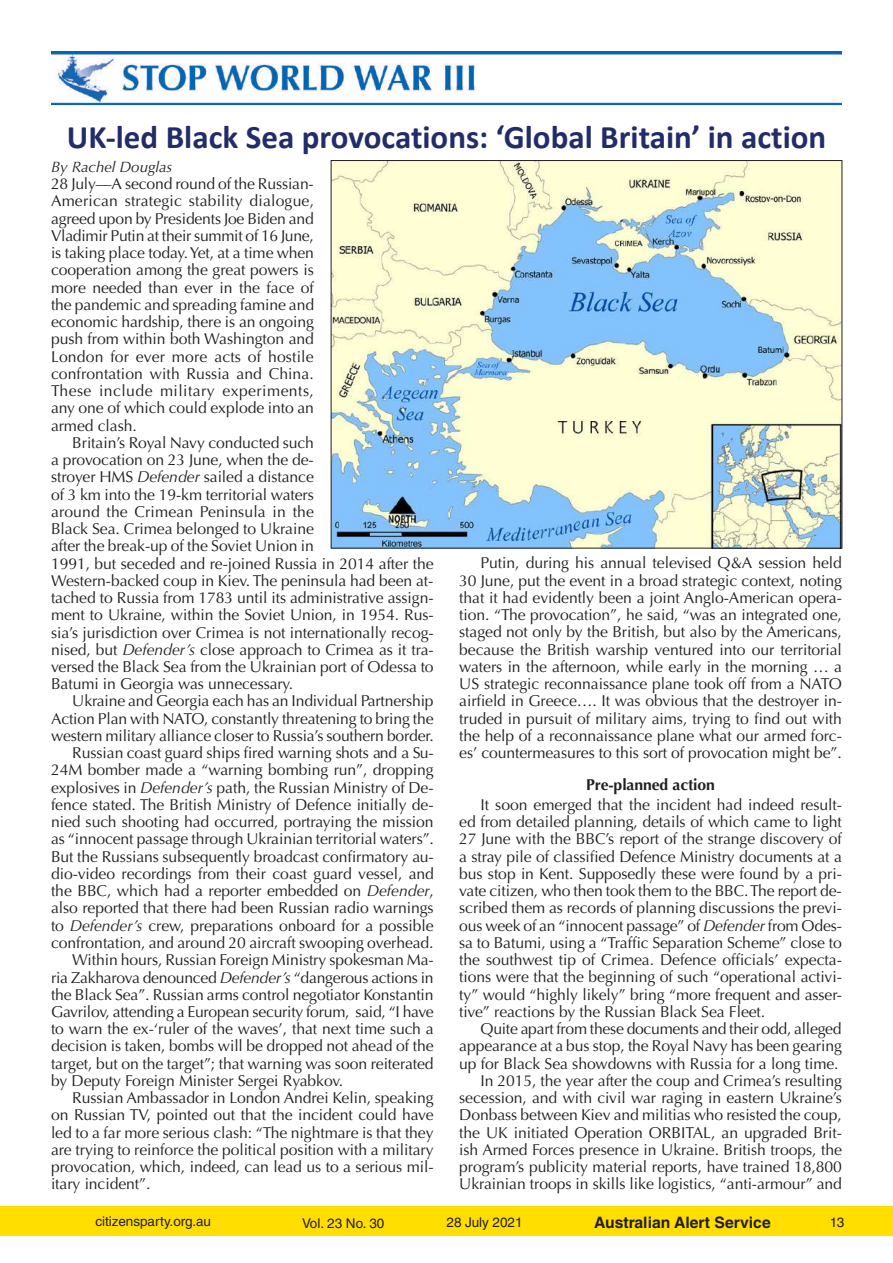
<style>
.page{position:relative;width:893px;height:1263px;background:#fff}
.page>*{position:absolute;margin:0;border:0;box-sizing:border-box;transform-origin:0 0}
.t1{font:700 33px "Calibri";color:#232c6a}
.t2{font:15.75px/17.2px "Optima LT Std";letter-spacing:-.005em;color:#231f20;text-align:justify}
.t3{font:700 15.75px "Helvetica LT Std";color:#231f20}
.t4{font:700 15.75px "Optima LT Std";letter-spacing:-.005em;color:#231f20}
.t5{font:italic 15px "Optima LT Std";color:#231f20}
.t6{font:13.5px "Helvetica LT Std";color:#231f20}
.s1{font-style:italic}
</style>
<div class="page">
<div style="left:0;top:1206px;width:893px;height:30px;background:#ffde00"></div>
<img style="left:51px;top:51px;width:791px;height:53px">
<img style="left:333px;top:162px;width:507px;height:384px">
<h1 class="t1" style="left:67px;top:114px;width:761px">UK-led Black Sea provocations: ‘Global Britain’ in action</h1>
<p class="t5" style="left:51px;top:158px;width:123px">By Rachel Douglas</p>
<p class="t2" style="left:51px;top:175px;width:265px">28 July—A second round of the Russian-American strategic stability dialogue, agreed upon by Presidents Joe Biden and Vladimir Putin at their summit of 16 June, is taking place today. Yet, at a time when cooperation among the great powers is more needed than ever in the face of the pandemic and spreading famine and economic hardship, there is an ongoing push from within both Washington and London for ever more acts of hostile confrontation with Russia and China.<br>These include military experiments, any one of which could explode into an armed clash.</p>
<p class="t2" style="left:51px;top:434px;width:384px;text-align:left;text-indent:21px">Britain’s Royal Navy conducted such<br>a provocation on 23 June, when the de-<br>stroyer HMS <span class="s1">Defender</span> sailed a distance<br>of 3 km into the 19-km territorial waters<br>around the Crimean Peninsula in the<br>Black Sea. Crimea belonged to Ukraine<br>after the break-up of the Soviet Union in<br>1991, but seceded and re-joined Russia in 2014 after the Western-backed coup in Kiev. The peninsula had been at&shy;tached to Russia from 1783 until its administrative assign&shy;ment to Ukraine, within the Soviet Union, in 1954. Rus&shy;sia’s jurisdiction over Crimea is not internationally recog&shy;nised, but <span class="s1">Defender’s</span> close approach to Crimea as it tra&shy;versed the Black Sea from the Ukrainian port of Odessa to Batumi in Georgia was unnecessary.</p>
<p class="t2" style="left:72px;top:693px;width:363px">Ukraine and Georgia each has an Individual Partnership</p>
<p class="t2" style="left:51px;top:710px;width:384px">Action Plan with NATO, constantly threatening to bring the</p>
<p class="t2" style="left:51px;top:727px;width:384px">western military alliance closer to Russia’s southern border.</p>
<p class="t2" style="left:72px;top:744px;width:363px">Russian coast guard ships fired warning shots and a Su-</p>
<p class="t2" style="left:51px;top:762px;width:384px">24M bomber made a “warning bombing run”, dropping</p>
<p class="t2" style="left:51px;top:779px;width:384px">explosives in <span class="s1">Defender’s</span> path, the Russian Ministry of De-</p>
<p class="t2" style="left:51px;top:796px;width:384px">fence stated. The British Ministry of Defence initially de-</p>
<p class="t2" style="left:51px;top:813px;width:384px">nied such shooting had occurred, portraying the mission</p>
<p class="t2" style="left:51px;top:831px;width:384px">as “innocent passage through Ukrainian territorial waters”.</p>
<p class="t2" style="left:51px;top:848px;width:384px">But the Russians subsequently broadcast confirmatory au-</p>
<p class="t2" style="left:51px;top:865px;width:384px">dio-video recordings from their coast guard vessel, and</p>
<p class="t2" style="left:51px;top:882px;width:384px">the BBC, which had a reporter embedded on <span class="s1">Defender</span>,</p>
<p class="t2" style="left:51px;top:900px;width:384px">also reported that there had been Russian radio warnings</p>
<p class="t2" style="left:51px;top:917px;width:384px">to <span class="s1">Defender’s</span> crew, preparations onboard for a possible</p>
<p class="t2" style="left:51px;top:934px;width:384px">confrontation, and around 20 aircraft swooping overhead.</p>
<p class="t2" style="left:72px;top:951px;width:363px">Within hours, Russian Foreign Ministry spokesman Ma-</p>
<p class="t2" style="left:51px;top:969px;width:384px">ria Zakharova denounced <span class="s1">Defender’s</span> “dangerous actions in</p>
<p class="t2" style="left:51px;top:986px;width:384px">the Black Sea”. Russian arms control negotiator Konstantin</p>
<p class="t2" style="left:51px;top:1003px;width:384px">Gavrilov, attending a European security forum, said, “I have</p>
<p class="t2" style="left:51px;top:1020px;width:384px">to warn the ex-‘ruler of the waves’, that next time such a</p>
<p class="t2" style="left:51px;top:1038px;width:384px">decision is taken, bombs will be dropped not ahead of the</p>
<p class="t2" style="left:51px;top:1055px;width:384px">target, but on the target”; that warning was soon reiterated</p>
<p class="t2" style="left:51px;top:1072px;width:294px">by Deputy Foreign Minister Sergei Ryabkov.</p>
<p class="t2" style="left:72px;top:1089px;width:363px">Russian Ambassador in London Andrei Kelin, speaking</p>
<p class="t2" style="left:51px;top:1107px;width:384px">on Russian TV, pointed out that the incident could have</p>
<p class="t2" style="left:51px;top:1124px;width:384px">led to a far more serious clash: “The nightmare is that they</p>
<p class="t2" style="left:51px;top:1141px;width:384px">are trying to reinforce the political position with a military</p>
<p class="t2" style="left:51px;top:1158px;width:384px">provocation, which, indeed, can lead us to a serious mil-</p>
<p class="t2" style="left:51px;top:1176px;width:101px">itary incident”.</p>
<p class="t2" style="left:459px;top:555px;width:384px;text-indent:21px">Putin, during his annual televised Q&amp;A session held 30 June, put the event in a broad strategic context, noting that it had evidently been a joint Anglo-American opera&shy;tion. “The provocation”, he said, “was an integrated one, staged not only by the British, but also by the Americans, because the British warship ventured into our territorial waters in the afternoon, while early in the morning … a US strategic reconnaissance plane took off from a NATO airfield in Greece…. It was obvious that the destroyer in&shy;truded in pursuit of military aims, trying to find out with the help of a reconnaissance plane what our armed forc&shy;es’ countermeasures to this sort of provocation might be”.</p>
<p class="t4" style="left:586px;top:775px;width:130px">Pre-planned action</p>
<p class="t2" style="left:459px;top:796px;width:384px;text-indent:21px">It soon emerged that the incident had indeed result&shy;ed from detailed planning, details of which came to light 27 June with the BBC’s report of the strange discovery of a stray pile of classified Defence Ministry documents at a bus stop in Kent. Supposedly these were found by a pri&shy;vate citizen, who then took them to the BBC. The report de&shy;scribed them as records of planning discussions the previ&shy;ous week of an “innocent passage” of <span class="s1">Defender</span> from Odes&shy;sa to Batumi, using a “Traffic Separation Scheme” close to the southwest tip of Crimea. Defence officials’ expecta&shy;tions were that the beginning of such “operational activi&shy;ty” would “highly likely” bring “more frequent and asser&shy;tive” reactions by the Russian Black Sea Fleet.</p>
<p class="t2" style="left:459px;top:1020px;width:384px;text-align:right">Quite apart from these documents and their odd, alleged appearance at a bus stop, the Royal Navy has been gearing up for Black Sea showdowns with Russia for a long time.<br>In 2015, the year after the coup and Crimea’s resulting secession, and with civil war raging in eastern Ukraine’s Donbass between Kiev and militias who resisted the coup, the UK initiated Operation ORBITAL, an upgraded Brit&shy;ish Armed Forces presence in Ukraine. British troops, the program’s publicity material reports, have trained 18,800<br>Ukrainian troops in skills like logistics, “anti-armour” and</p>
<p class="t6" style="left:95px;top:1213px;width:117px">citizensparty.org.au</p>
<p class="t6" style="left:302px;top:1215px;width:84px">Vol. 23 No. 30</p>
<p class="t6" style="left:447px;top:1214px;width:78px">28 July 2021</p>
<p class="t3" style="left:594px;top:1212px;width:178px">Australian Alert Service</p>
<p class="t6" style="left:830px;top:1214px;width:16px">13</p>
</div>
